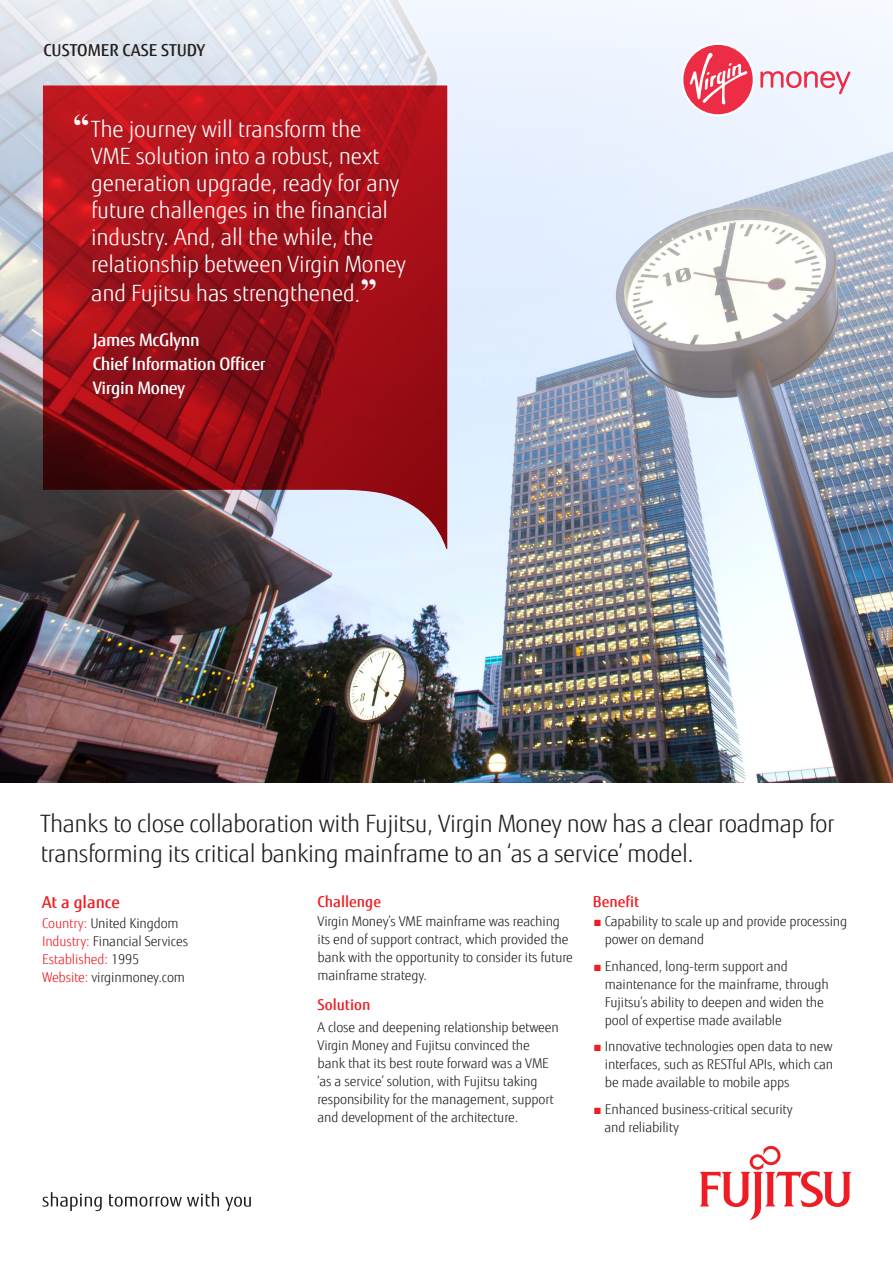
<style>
.page{position:relative;width:893px;height:1263px;background:#fff}
.page>*{position:absolute;margin:0;border:0;box-sizing:border-box;transform-origin:0 0}
.t1{font:300 24px/30px "Fujitsu Sans";letter-spacing:-.02em;color:#231f20}
.t2{font:300 22.5px/27.2px "Fujitsu Sans";letter-spacing:-.01em;color:#fff}
.t3{font:500 17.25px/24px "Fujitsu Sans";letter-spacing:-.02em;color:#fff}
.Bullet{font:500 16.5px "Fujitsu Sans";color:#231f20}
.Bullet-2{font:500 16.5px "Fujitsu Sans";color:#ee1d23}
.Bullet-3{font:500 15px "Fujitsu Sans";color:#ee1d23}
.Bullet-4{font:300 13.5px/18px "Fujitsu Sans";letter-spacing:-.01em;color:#231f20}
.Bullet-5{font:300 13.5px/18px "Fujitsu Sans";letter-spacing:-.01em;color:#ee1d23}
.s1{font-family:"Times New Roman";font-weight:700;font-size:33px}
.s2{color:#ee1d23}
.s3{color:#231f20}
.s4{font-size:12px;color:#ee1d23}
</style>
<div class="page">
<img style="left:0;top:639px;width:893px;height:143px">
<img style="left:0;top:0;width:893px;height:639px">
<svg style="left:699px;top:1146px;width:153px;height:74px"></svg>
<svg style="left:43px;top:1192px;width:59px;height:19px"></svg>
<svg style="left:109px;top:1192px;width:110px;height:15px"></svg>
<svg style="left:225px;top:1197px;width:26px;height:14px"></svg>
<svg style="left:43px;top:85px;width:404px;height:464px;background:#9a1e26"></svg>
<svg style="left:681px;top:43px;width:74px;height:73px"></svg>
<div style="left:683px;top:45px;width:70px;height:69px;background:#ed2c45;border-radius:50%"></div>
<svg style="left:690px;top:53px;width:57px;height:51px"></svg>
<svg style="left:760px;top:71px;width:90px;height:23px"></svg>
<p class="Bullet" style="left:44px;top:39px;width:163px">CUSTOMER CASE STUDY</p>
<p class="t2" style="left:91px;top:116px;width:316px;text-indent:-18px"><span class="s1">“</span>The journey will transform the VME solution into a robust, next generation upgrade, ready for any future challenges in the financial industry. And, all the while, the relationship between Virgin Money and Fujitsu has strengthened.<span class="s1">”</span></p>
<p class="t3" style="left:93px;top:328px;width:175px">James McGlynn<br>Chief Information Officer<br>Virgin Money</p>
<p class="t1" style="left:40px;top:809px;width:796px">Thanks to close collaboration with Fujitsu, Virgin Money now has a clear roadmap for transforming its critical banking mainframe to an ‘as a service’ model.</p>
<p class="Bullet-2" style="left:42px;top:892px;width:80px">At a glance</p>
<p class="Bullet-4" style="left:42px;top:914px;width:138px"><span class="s2">Country:</span> United Kingdom</p>
<p class="Bullet-5" style="left:42px;top:932px;width:148px">Industry: <span class="s3">Financial Services<br></span>Established: <span class="s3">1995</span></p>
<p class="Bullet-4" style="left:42px;top:968px;width:144px"><span class="s2">Website:</span> virginmoney.com</p>
<p class="Bullet-3" style="left:317px;top:892px;width:65px">Challenge</p>
<p class="Bullet-4" style="left:317px;top:913px;width:257px">Virgin Money’s VME mainframe was reaching its end of support contract, which provided the bank with the opportunity to consider its future mainframe strategy.</p>
<p class="Bullet-3" style="left:317px;top:995px;width:55px">Solution</p>
<p class="Bullet-4" style="left:317px;top:1018px;width:243px">A close and deepening relationship between Virgin Money and Fujitsu convinced the bank that its best route forward was a VME ‘as a service’ solution, with Fujitsu taking responsibility for the management, support and development of the architecture.</p>
<p class="Bullet-3" style="left:593px;top:892px;width:48px">Benefit</p>
<p class="Bullet-4" style="left:605px;top:913px;width:244px;text-indent:-12px"><span class="s4">■</span> Capability to scale up and provide processing power on demand</p>
<p class="Bullet-4" style="left:605px;top:957px;width:226px;text-indent:-12px"><span class="s4">■</span> Enhanced, long-term support and maintenance for the mainframe, through Fujitsu’s ability to deepen and widen the pool of expertise made available</p>
<p class="Bullet-4" style="left:605px;top:1038px;width:230px;text-align:justify;text-indent:-12px"><span class="s4">■</span> Innovative technologies open data to new interfaces, such as RESTful APIs, which can be made available to mobile apps</p>
<p class="Bullet-4" style="left:604px;top:1100px;width:190px;text-indent:-12px"><span class="s4">■</span> Enhanced business-critical security and reliability</p>
</div>
